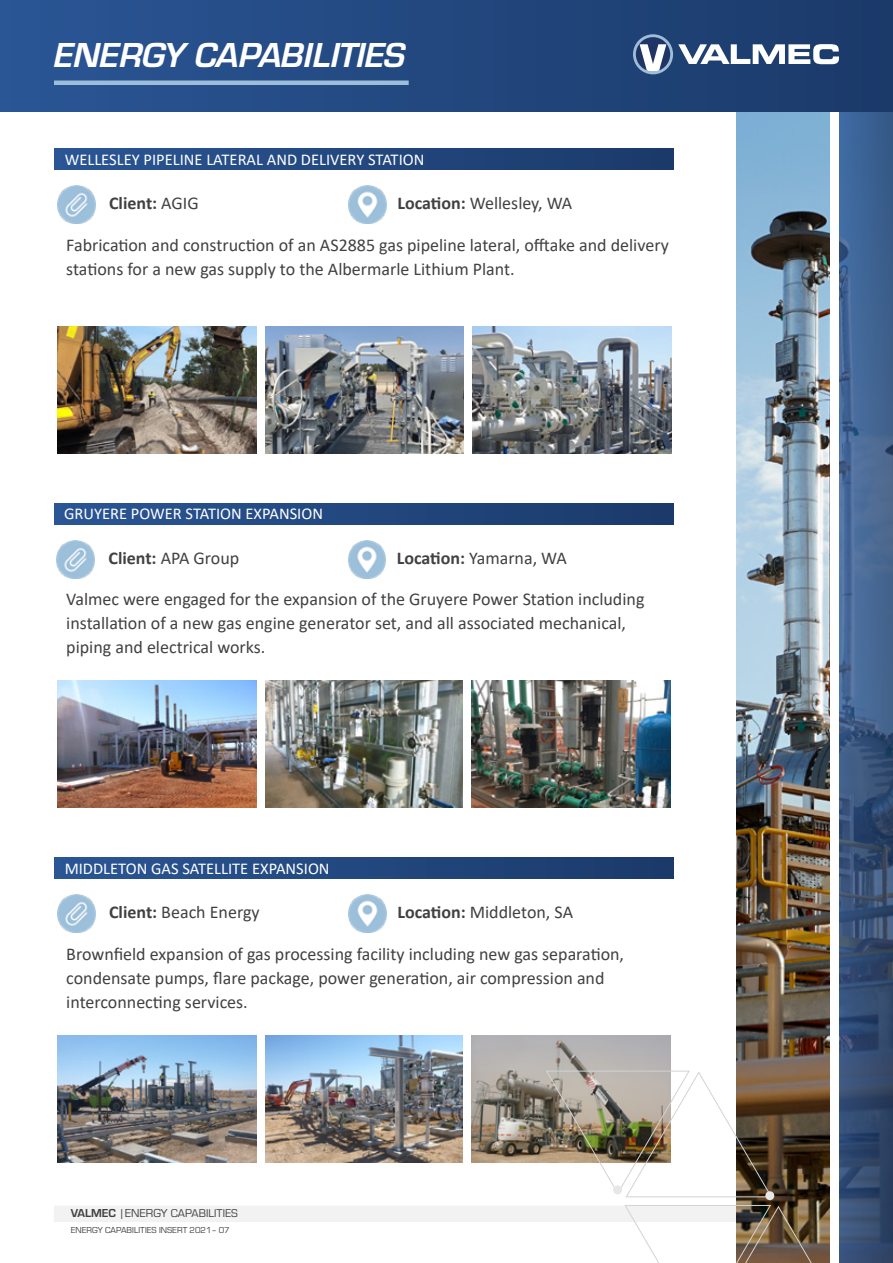
<style>
.page{position:relative;width:893px;height:1263px;background:#fff}
.page>*{position:absolute;margin:0;border:0;box-sizing:border-box;transform-origin:0 0}
.t1{font:italic 700 36px "Eurostile";letter-spacing:-.005em;color:#fff}
.t2{font:18px/24px "Calibri";color:#414042}
.t3{font:700 18px "Calibri";color:#414042}
.t4{font:16.5px "Calibri";color:#fff}
.t5{font:11.7px "Eurostile";color:#414042}
.t6{font:9px "Eurostile";color:#414042}
.s1{font-weight:400}
.s2{font-weight:700}
.s3{font-weight:700;font-size:12px}
.s4{font-size:12px}
</style>
<div class="page">
<img style="left:736px;top:112px;width:94px;height:958px">
<hr style="left:56px;top:168px;width:618px;height:1px;background:#9cbdd8">
<div style="left:54px;top:148px;width:619px;height:21px;background:linear-gradient(to right,#2a5595,#1b3a69)"></div>
<img style="left:58px;top:186px;width:37px;height:37px">
<img style="left:349px;top:186px;width:38px;height:37px">
<div style="left:54px;top:503px;width:619px;height:21px;background:linear-gradient(to right,#2a5595,#1b3a69)"></div>
<img style="left:57px;top:540px;width:38px;height:38px">
<img style="left:348px;top:540px;width:38px;height:38px">
<div style="left:54px;top:858px;width:620px;height:21px;background:linear-gradient(to right,#2a5595,#1b3a69)"></div>
<img style="left:58px;top:895px;width:37px;height:38px">
<img style="left:349px;top:895px;width:38px;height:38px">
<img style="left:58px;top:326px;width:199px;height:128px">
<img style="left:265px;top:326px;width:199px;height:128px">
<img style="left:472px;top:326px;width:200px;height:128px">
<img style="left:57px;top:680px;width:200px;height:128px">
<img style="left:265px;top:680px;width:198px;height:128px">
<img style="left:471px;top:680px;width:200px;height:128px">
<img style="left:57px;top:1035px;width:200px;height:35px">
<svg style="left:265px;top:1035px;width:198px;height:35px;background:#91b8da"></svg>
<div style="left:470px;top:1035px;width:205px;height:128px;background:#b5b3b4"></div>
<div style="left:463px;top:1029px;width:8px;height:140px;background:#fff"></div>
<div style="left:671px;top:1029px;width:8px;height:140px;background:#fff"></div>
<svg style="left:839px;top:112px;width:54px;height:1151px;background:#3d5a84"></svg>
<img style="left:54px;top:1070px;width:795px;height:193px">
<div style="left:0;top:0;width:893px;height:112px;background:linear-gradient(to right,#2a5595,#1b3a69)"></div>
<svg style="left:678px;top:44px;width:161px;height:20px"></svg>
<svg style="left:633px;top:34px;width:40px;height:40px"></svg>
<div style="left:636px;top:37px;width:34px;height:35px;background:#203565;border-radius:50%"></div>
<svg style="left:640px;top:44px;width:26px;height:28px"></svg>
<div style="left:54px;top:80px;width:355px;height:5px;background:#9cbed9"></div>
<h1 class="t1" style="left:54px;top:31px;width:353px">ENERGY CAPABILITIES</h1>
<p class="t4" style="left:65px;top:148px;width:361px">WELLESLEY PIPELINE LATERAL AND DELIVERY STATION</p>
<p class="t3" style="left:109px;top:190px;width:91px">Client: <span class="s1">AGIG</span></p>
<p class="t2" style="left:397px;top:190px;width:176px"><span class="s2">Location:</span> Wellesley, WA</p>
<p class="t2" style="left:66px;top:232px;width:604px">Fabrication and construction of an AS2885 gas pipeline lateral, offtake and delivery stations for a new gas supply to the Albermarle Lithium Plant.</p>
<p class="t4" style="left:64px;top:502px;width:260px">GRUYERE POWER STATION EXPANSION</p>
<p class="t2" style="left:108px;top:545px;width:132px"><span class="s2">Client:</span> APA Group</p>
<p class="t2" style="left:397px;top:545px;width:172px"><span class="s2">Location:</span> Yamarna, WA</p>
<p class="t2" style="left:66px;top:586px;width:580px">Valmec were engaged for the expansion of the Gruyere Power Station including installation of a new gas engine generator set, and all associated mechanical, piping and electrical works.</p>
<p class="t4" style="left:65px;top:857px;width:266px">MIDDLETON GAS SATELLITE EXPANSION</p>
<p class="t2" style="left:109px;top:900px;width:152px"><span class="s2">Client:</span> Beach Energy</p>
<p class="t2" style="left:397px;top:900px;width:177px"><span class="s2">Location:</span> Middleton, SA</p>
<p class="t2" style="left:66px;top:941px;width:559px">Brownfield expansion of gas processing facility including new gas separation, condensate pumps, flare package, power generation, air compression and interconnecting services.</p>
<p class="t5" style="left:71px;top:1205px;width:169px"><span class="s3">VALMEC</span> <span class="s4">|ENERGY</span> CAPABILITIES</p>
<p class="t6" style="left:71px;top:1224px;width:160px">ENERGY CAPABILITIES INSERT 2021– 07</p>
</div>
